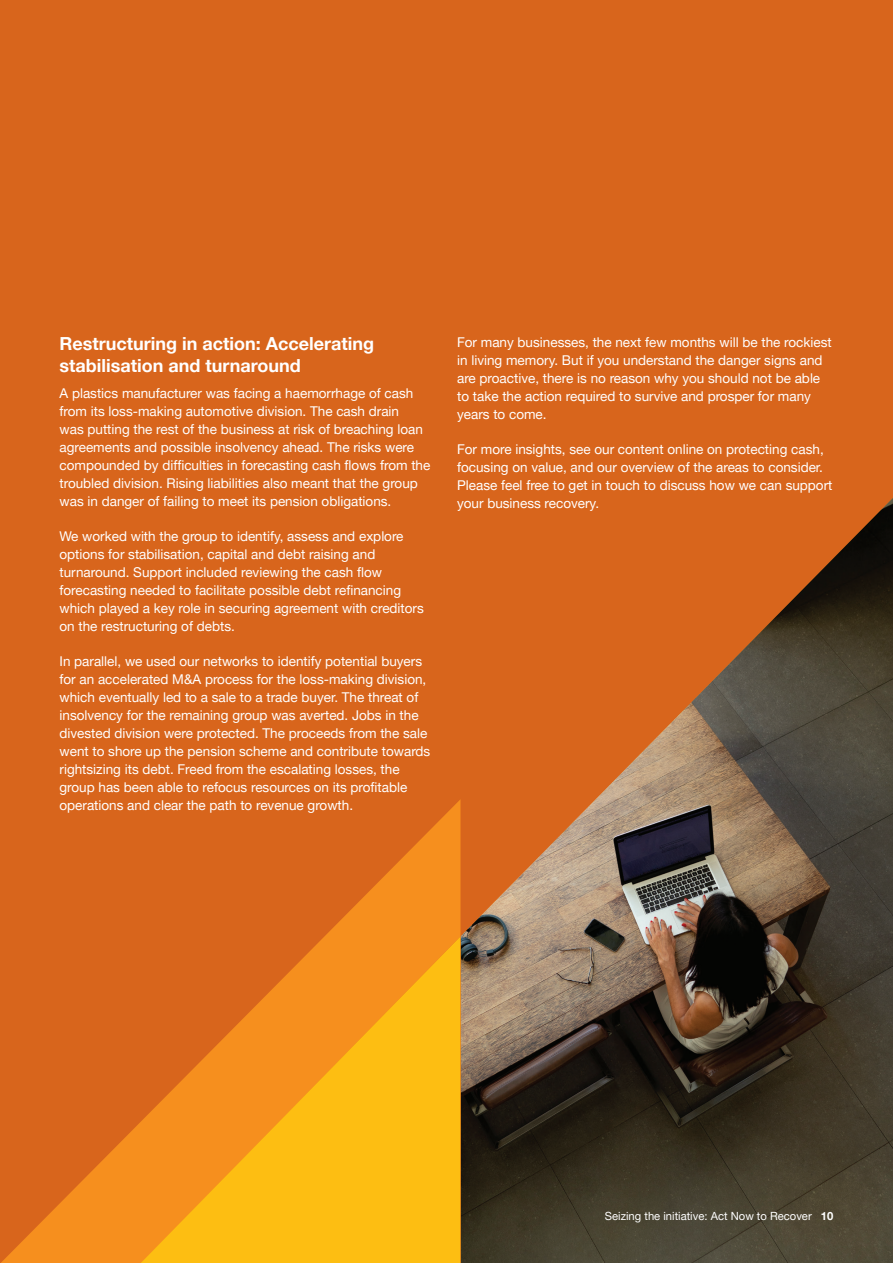
<style>
.page{position:relative;width:893px;height:1263px;background:#d8651c}
.page>*{position:absolute;margin:0;border:0;box-sizing:border-box;transform-origin:0 0}
.t1{font:700 18px/21.8px "Helvetica Neue LT Pro";color:#fff}
.t2{font:13.5px/18px "Helvetica Neue LT Pro";color:#fff}
.t3{font:11.25px "Helvetica Neue LT Pro";color:#fff}
.s1{font-weight:700}
</style>
<div class="page">
<svg style="left:1px;top:800px;width:459px;height:463px"></svg>
<svg style="left:141px;top:936px;width:319px;height:327px"></svg>
<img style="left:461px;top:498px;width:432px;height:765px">
<h1 class="t1" style="left:60px;top:332px;width:316px">Restructuring in action: Accelerating stabilisation and turnaround</h1>
<p class="t2" style="left:60px;top:384px;width:372px">A plastics manufacturer was facing a haemorrhage of cash from its loss-making automotive division. The cash drain<br>was putting the rest of the business at risk of breaching loan agreements and possible insolvency ahead. The risks were compounded by difficulties in forecasting cash flows from the troubled division. Rising liabilities also meant that the group was in danger of failing to meet its pension obligations.</p>
<p class="t2" style="left:60px;top:527px;width:366px">We worked with the group to identify, assess and explore options for stabilisation, capital and debt raising and turnaround. Support included reviewing the cash flow forecasting needed to facilitate possible debt refinancing which played a key role in securing agreement with creditors on the restructuring of debts.</p>
<p class="t2" style="left:60px;top:652px;width:372px">In parallel, we used our networks to identify potential buyers for an accelerated M&amp;A process for the loss-making division, which eventually led to a sale to a trade buyer. The threat of insolvency for the remaining group was averted. Jobs in the divested division were protected. The proceeds from the sale went to shore up the pension scheme and contribute towards rightsizing its debt. Freed from the escalating losses, the group has been able to refocus resources on its profitable operations and clear the path to revenue growth.</p>
<p class="t2" style="left:457px;top:332px;width:376px">For many businesses, the next few months will be the rockiest in living memory. But if you understand the danger signs and are proactive, there is no reason why you should not be able to take the action required to survive and prosper for many years to come.</p>
<p class="t2" style="left:457px;top:439px;width:377px">For more insights, see our content online on protecting cash, focusing on value, and our overview of the areas to consider.<br>Please feel free to get in touch to discuss how we can support your business recovery.</p>
<p class="t3" style="left:605px;top:1209px;width:230px">Seizing the initiative: Act Now to Recover <span class="s1">10</span></p>
</div>
